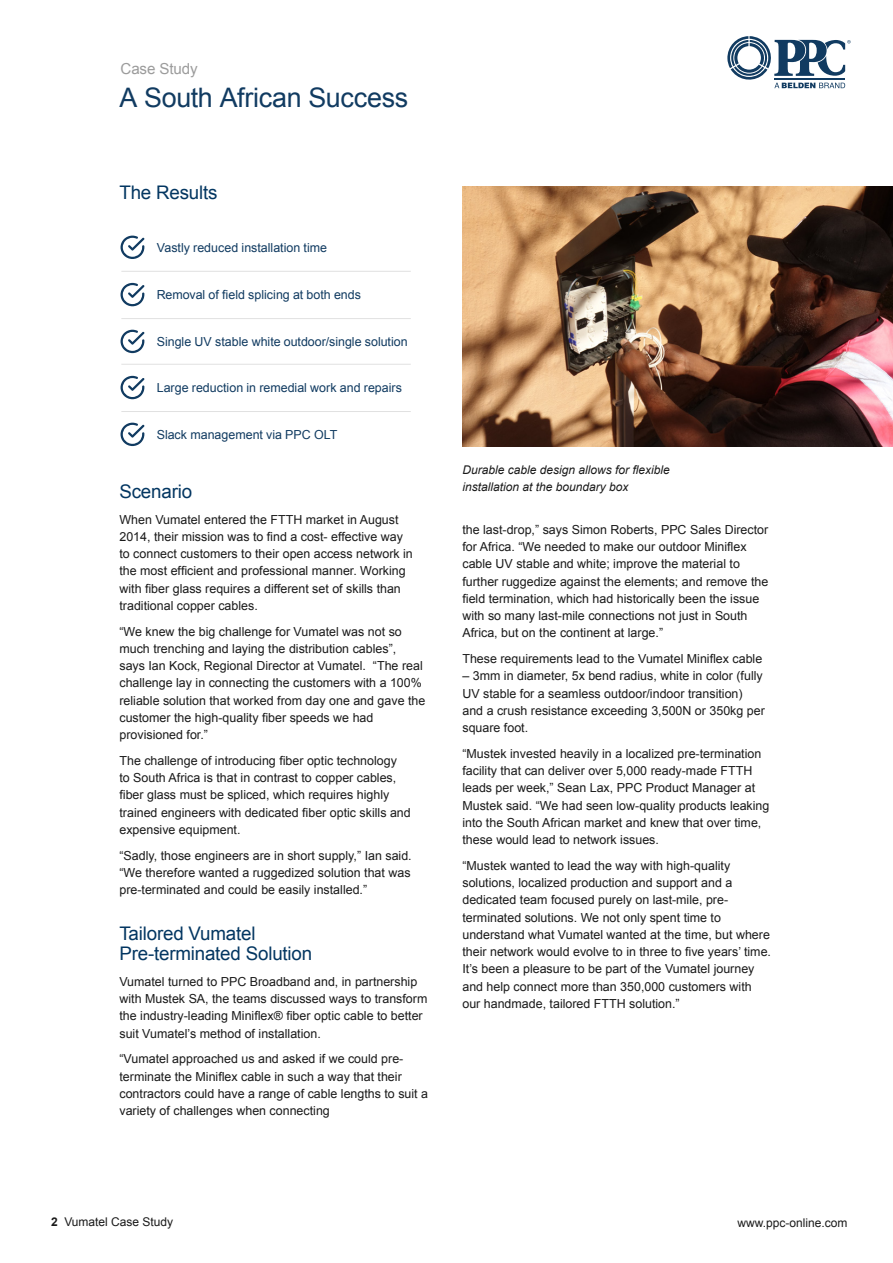
<style>
.page{position:relative;width:893px;height:1263px;background:#fff}
.page>*{position:absolute;margin:0;border:0;box-sizing:border-box;transform-origin:0 0}
.t1{font:26.85px "Arial";letter-spacing:-.015em;color:#113b61}
.t2{font:18.75px/20.1px "Arial";letter-spacing:-.01em;color:#033661}
.t3{font:15.15px "Arial";letter-spacing:-.01em;color:#9c9c9c}
.t4{font:12.45px/17.2px "Arial";color:#1a1a1a}
.t5{font:12.45px "Arial";color:#113b61}
.t6{font:italic 12px/17.2px "Arial";color:#1a1a1a}
.t7{font:12px "Arial";color:#1a1a1a}
.s1{font-weight:700}
</style>
<div class="page">
<svg style="left:727px;top:36px;width:124px;height:52px"></svg>
<img style="left:462px;top:186px;width:431px;height:260px">
<svg style="left:121px;top:236px;width:23px;height:23px"></svg>
<svg style="left:121px;top:283px;width:23px;height:23px"></svg>
<svg style="left:121px;top:376px;width:23px;height:23px"></svg>
<svg style="left:121px;top:330px;width:23px;height:23px"></svg>
<svg style="left:121px;top:423px;width:23px;height:23px"></svg>
<hr style="left:121px;top:271px;width:290px;height:1px;background:#9c9c9c">
<hr style="left:121px;top:364px;width:290px;height:1px;background:#9c9c9c">
<hr style="left:121px;top:318px;width:290px;height:1px;background:#9c9c9c">
<hr style="left:121px;top:411px;width:290px;height:1px;background:#9c9c9c">
<p class="t3" style="left:121px;top:59px;width:79px">Case Study</p>
<h1 class="t1" style="left:119px;top:80px;width:290px">A South African Success</h1>
<h2 class="t2" style="left:119px;top:183px;width:100px">The Results</h2>
<p class="t5" style="left:157px;top:239px;width:172px">Vastly reduced installation time</p>
<p class="t5" style="left:157px;top:287px;width:206px">Removal of field splicing at both ends</p>
<p class="t5" style="left:157px;top:333px;width:253px">Single UV stable white outdoor/single solution</p>
<p class="t5" style="left:157px;top:380px;width:247px">Large reduction in remedial work and repairs</p>
<p class="t5" style="left:157px;top:426px;width:182px">Slack management via PPC OLT</p>
<h2 class="t2" style="left:119px;top:481px;width:74px">Scenario</h2>
<p class="t4" style="left:119px;top:511px;width:295px">When Vumatel entered the FTTH market in August 2014, their mission was to find a cost- effective way to connect customers to their open access network in the most efficient and professional manner. Working with fiber glass requires a different set of skills than traditional copper cables.</p>
<p class="t4" style="left:119px;top:623px;width:307px">“We knew the big challenge for Vumatel was not so much trenching and laying the distribution cables”,<br>says Ian Kock, Regional Director at Vumatel. “The real challenge lay in connecting the customers with a 100% reliable solution that worked from day one and gave the customer the high-quality fiber speeds we had provisioned for.”</p>
<p class="t4" style="left:119px;top:752px;width:293px">The challenge of introducing fiber optic technology<br>to South Africa is that in contrast to copper cables, fiber glass must be spliced, which requires highly trained engineers with dedicated fiber optic skills and expensive equipment.</p>
<p class="t4" style="left:119px;top:847px;width:294px;text-align:justify">“Sadly, those engineers are in short supply,” Ian said. “We therefore wanted a ruggedized solution that was pre-terminated and could be easily installed.”</p>
<h2 class="t2" style="left:119px;top:923px;width:194px">Tailored Vumatel<br>Pre-terminated Solution</h2>
<p class="t4" style="left:119px;top:973px;width:309px">Vumatel turned to PPC Broadband and, in partnership with Mustek SA, the teams discussed ways to transform the industry-leading Miniflex® fiber optic cable to better suit Vumatel’s method of installation.</p>
<p class="t4" style="left:119px;top:1050px;width:310px">“Vumatel approached us and asked if we could pre&shy;terminate the Miniflex cable in such a way that their contractors could have a range of cable lengths to suit a variety of challenges when connecting</p>
<p class="t6" style="left:462px;top:461px;width:209px">Durable cable design allows for flexible installation at the boundary box</p>
<p class="t4" style="left:462px;top:521px;width:307px">the last-drop,” says Simon Roberts, PPC Sales Director for Africa. “We needed to make our outdoor Miniflex cable UV stable and white; improve the material to further ruggedize against the elements; and remove the field termination, which had historically been the issue with so many last-mile connections not just in South Africa, but on the continent at large.”</p>
<p class="t4" style="left:462px;top:650px;width:301px">These requirements lead to the Vumatel Miniflex cable</p>
<p class="t4" style="left:462px;top:667px;width:304px">– 3mm in diameter, 5x bend radius, white in color (fully UV stable for a seamless outdoor/indoor transition) and a crush resistance exceeding 3,500N or 350kg per square foot.</p>
<p class="t4" style="left:462px;top:745px;width:308px">“Mustek invested heavily in a localized pre-termination facility that can deliver over 5,000 ready-made FTTH leads per week,” Sean Lax, PPC Product Manager at Mustek said. “We had seen low-quality products leaking into the South African market and knew that over time, these would lead to network issues.</p>
<p class="t4" style="left:462px;top:857px;width:310px">“Mustek wanted to lead the way with high-quality solutions, localized production and support and a dedicated team focused purely on last-mile, pre&shy;terminated solutions. We not only spent time to understand what Vumatel wanted at the time, but where their network would evolve to in three to five years’ time.<br>It’s been a pleasure to be part of the Vumatel journey and help connect more than 350,000 customers with our handmade, tailored FTTH solution.”</p>
<p class="t7" style="left:51px;top:1214px;width:124px"><span class="s1">2</span> Vumatel Case Study</p>
<p class="t7" style="left:737px;top:1215px;width:112px">www.ppc-online.com</p>
</div>
